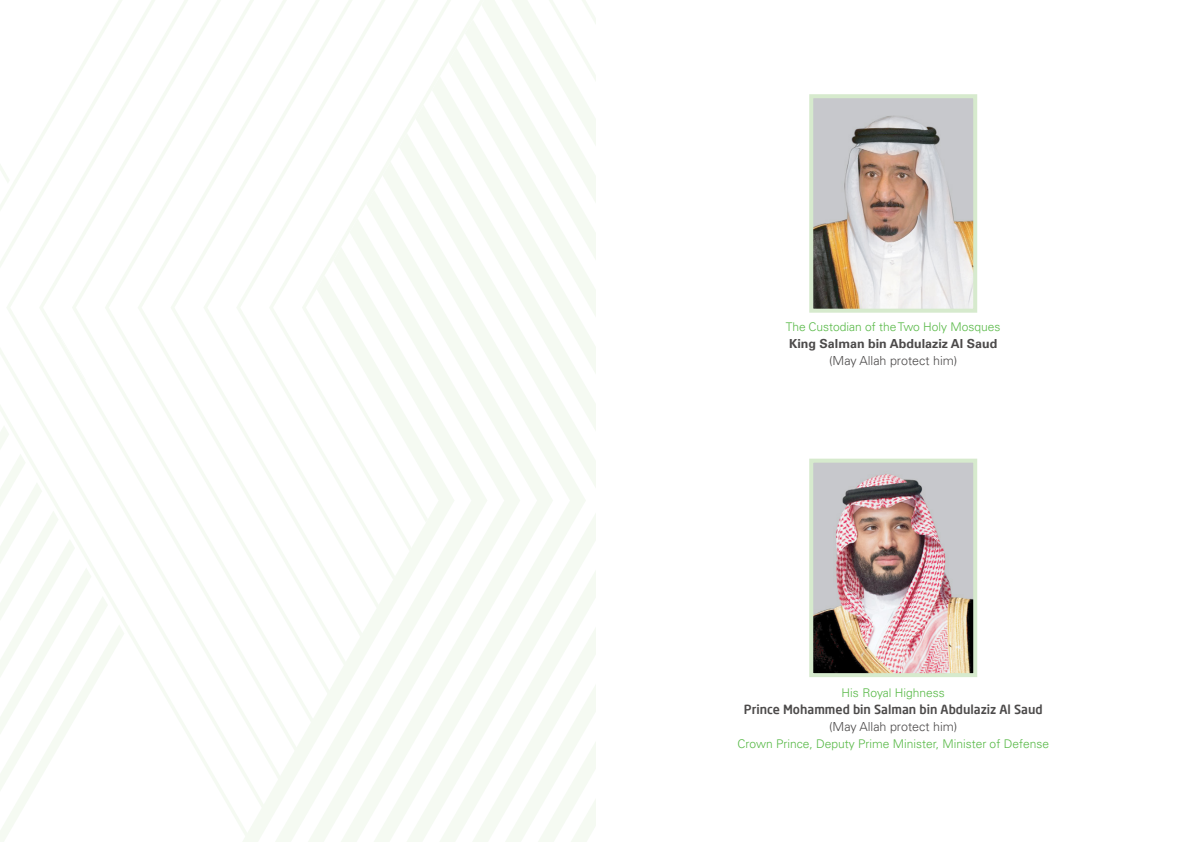
<style>
.page{position:relative;width:1191px;height:842px;background:#fff}
.page>*{position:absolute;margin:0;border:0;box-sizing:border-box;transform-origin:0 0}
.t1{font:500 12.5px "Neo Sans Arabic";color:#4c4a4a}
.t2{font:300 12.5px "Univers";color:#4c4a4a}
.t3{font:700 12.5px "Univers";color:#4c4a4a}
.t4{font:300 12px "Univers";color:#58b947}
</style>
<div class="page">
<svg style="left:275px;top:580px;width:140px;height:262px"></svg>
<svg style="left:415px;top:551px;width:17px;height:291px"></svg>
<svg style="left:432px;top:523px;width:33px;height:319px"></svg>
<svg style="left:465px;top:19px;width:130px;height:823px"></svg>
<svg style="left:548px;top:0;width:47px;height:497px"></svg>
<svg style="left:362px;top:523px;width:89px;height:28px"></svg>
<svg style="left:362px;top:0;width:122px;height:523px"></svg>
<svg style="left:330px;top:0;width:32px;height:637px"></svg>
<svg style="left:313px;top:0;width:17px;height:694px"></svg>
<svg style="left:0;top:165px;width:248px;height:672px"></svg>
<svg style="left:6px;top:139px;width:275px;height:641px"></svg>
<svg style="left:39px;top:82px;width:258px;height:669px"></svg>
<svg style="left:72px;top:0;width:241px;height:723px"></svg>
<img style="left:814px;top:99px;width:158px;height:209px">
<div style="left:809px;top:94px;width:168px;height:219px;border:4px solid #d6eacd"></div>
<img style="left:814px;top:464px;width:158px;height:208px">
<div style="left:809px;top:459px;width:168px;height:218px;border:4px solid #d6eacd"></div>
<p class="t4" style="left:786px;top:320px;width:216px">The Custodian of the Two Holy Mosques</p>
<p class="t3" style="left:789px;top:336px;width:210px">King Salman bin Abdulaziz Al Saud</p>
<p class="t2" style="left:829px;top:353px;width:130px">(May Allah protect him)</p>
<p class="t4" style="left:841px;top:685px;width:105px">His Royal Highness</p>
<p class="t1" style="left:744px;top:699px;width:300px">Prince Mohammed bin Salman bin Abdulaziz Al Saud</p>
<p class="t2" style="left:829px;top:719px;width:130px">(May Allah protect him)</p>
<p class="t4" style="left:737px;top:736px;width:313px">Crown Prince, Deputy Prime Minister, Minister of Defense</p>
</div>
